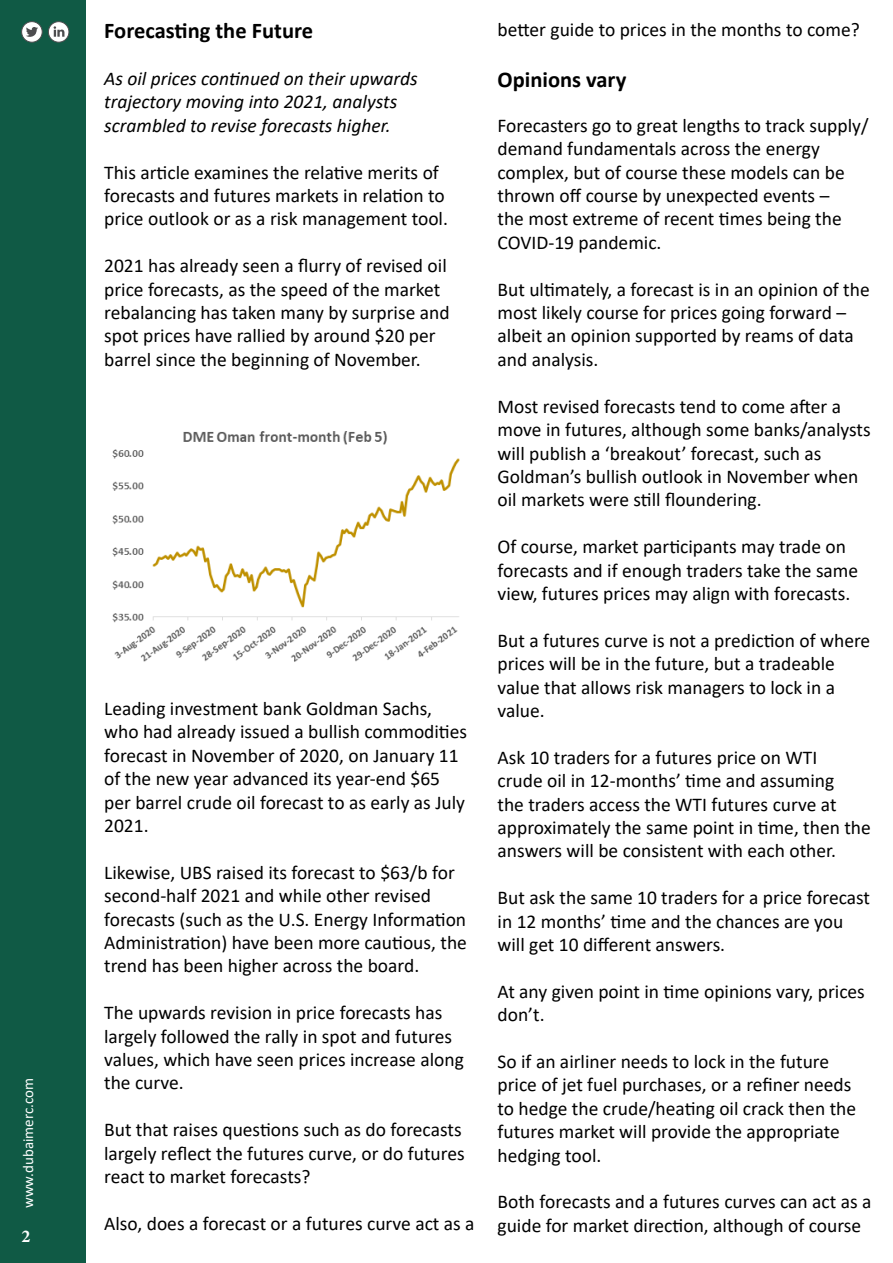
<style>
.page{position:relative;width:893px;height:1263px;background:#fff}
.page>*{position:absolute;margin:0;border:0;box-sizing:border-box;transform-origin:0 0}
.t1{font:700 22.5px "Calibri";color:#000}
.t2{font:19.5px/23.4px "Calibri";color:#000}
.t3{font:italic 19.5px/23.4px "Calibri";color:#000}
.t4{font:700 18px "Minion Pro";color:#fff}
.t5{font:15px "Calibri";color:#fff}
</style>
<div class="page">
<img style="left:112px;top:431px;width:348px;height:231px">
<div style="left:0;top:0;width:85px;height:1263px;background:#105a45"></div>
<div style="left:22px;top:22px;width:20px;height:20px;background:#fff;border-radius:50%"></div>
<div style="left:21px;top:21px;width:22px;height:22px;border:1px solid #4d4d4f;border-radius:50%"></div>
<svg style="left:26px;top:27px;width:12px;height:10px"></svg>
<svg style="left:48px;top:22px;width:21px;height:20px"></svg>
<div style="left:48px;top:21px;width:21px;height:22px;border:1px solid #4d4d4f;border-radius:50%"></div>
<svg style="left:54px;top:26px;width:10px;height:11px"></svg>
<p class="t5" style="left:18px;top:1208px;width:132px;rotate:-90deg">www.dubaimerc.com</p>
<p class="t4" style="left:22px;top:1223px;width:10px">2</p>
<p class="t1" style="left:104px;top:15px;width:210px">Forecasting the Future</p>
<p class="t3" style="left:104px;top:66px;width:315px">As oil prices continued on their upwards trajectory moving into 2021, analysts scrambled to revise forecasts higher.</p>
<p class="t2" style="left:104px;top:160px;width:345px">This article examines the relative merits of forecasts and futures markets in relation to price outlook or as a risk management tool.</p>
<p class="t2" style="left:104px;top:253px;width:347px">2021 has already seen a flurry of revised oil price forecasts, as the speed of the market rebalancing has taken many by surprise and spot prices have rallied by around $20 per barrel since the beginning of November.</p>
<p class="t2" style="left:104px;top:696px;width:364px">Leading investment bank Goldman Sachs, who had already issued a bullish commodities forecast in November of 2020, on January 11 of the new year advanced its year-end $65 per barrel crude oil forecast to as early as July 2021.</p>
<p class="t2" style="left:104px;top:860px;width:364px">Likewise, UBS raised its forecast to $63/b for second-half 2021 and while other revised forecasts (such as the U.S. Energy Information Administration) have been more cautious, the trend has been higher across the board.</p>
<p class="t2" style="left:104px;top:1000px;width:361px">The upwards revision in price forecasts has largely followed the rally in spot and futures values, which have seen prices increase along the curve.</p>
<p class="t2" style="left:104px;top:1117px;width:362px">But that raises questions such as do forecasts largely reflect the futures curve, or do futures react to market forecasts?</p>
<p class="t2" style="left:104px;top:1211px;width:372px">Also, does a forecast or a futures curve act as a</p>
<p class="t2" style="left:498px;top:18px;width:364px">better guide to prices in the months to come?</p>
<p class="t1" style="left:498px;top:63px;width:130px">Opinions vary</p>
<p class="t2" style="left:498px;top:113px;width:372px">Forecasters go to great lengths to track supply/ demand fundamentals across the energy complex, but of course these models can be thrown off course by unexpected events –<br>the most extreme of recent times being the COVID-19 pandemic.</p>
<p class="t2" style="left:498px;top:277px;width:374px">But ultimately, a forecast is in an opinion of the most likely course for prices going forward – albeit an opinion supported by reams of data and analysis.</p>
<p class="t2" style="left:498px;top:394px;width:375px">Most revised forecasts tend to come after a move in futures, although some banks/analysts will publish a ‘breakout’ forecast, such as Goldman’s bullish outlook in November when oil markets were still floundering.</p>
<p class="t2" style="left:498px;top:534px;width:362px">Of course, market participants may trade on forecasts and if enough traders take the same view, futures prices may align with forecasts.</p>
<p class="t2" style="left:498px;top:628px;width:374px">But a futures curve is not a prediction of where prices will be in the future, but a tradeable value that allows risk managers to lock in a value.</p>
<p class="t2" style="left:498px;top:745px;width:375px">Ask 10 traders for a futures price on WTI<br>crude oil in 12-months’ time and assuming<br>the traders access the WTI futures curve at approximately the same point in time, then the answers will be consistent with each other.</p>
<p class="t2" style="left:498px;top:885px;width:374px">But ask the same 10 traders for a price forecast in 12 months’ time and the chances are you will get 10 different answers.</p>
<p class="t2" style="left:498px;top:979px;width:369px">At any given point in time opinions vary, prices don’t.</p>
<p class="t2" style="left:498px;top:1049px;width:360px">So if an airliner needs to lock in the future price of jet fuel purchases, or a refiner needs to hedge the crude/heating oil crack then the futures market will provide the appropriate hedging tool.</p>
<p class="t2" style="left:498px;top:1190px;width:375px">Both forecasts and a futures curves can act as a guide for market direction, although of course</p>
</div>
